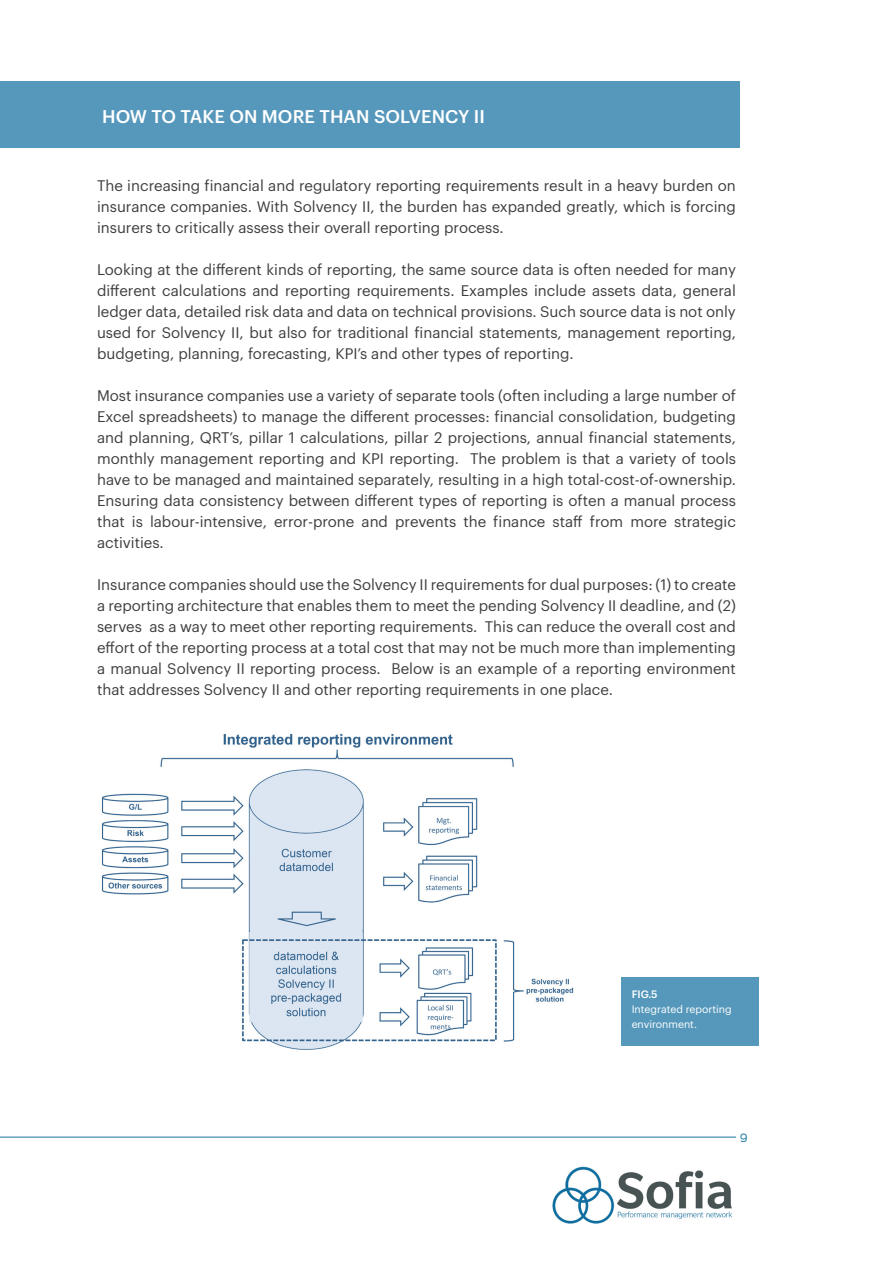
<style>
.page{position:relative;width:893px;height:1263px;background:#fff}
.page>*{position:absolute;margin:0;border:0;box-sizing:border-box;transform-origin:0 0}
.t1{font:500 18px "Graphik";letter-spacing:.005em;color:#fff}
.t2{font:15px/21px "Graphik";color:#3e3e3f;text-align:justify}
.t3{font:13.5px "Hero";color:#1773a2}
.t4{font:10.5px/15px "Graphik";color:#fff}
.t5{font:500 10.5px "Graphik";color:#fff}
</style>
<div class="page">
<img style="left:552px;top:1166px;width:180px;height:58px">
<hr style="left:0;top:1137px;width:736px;height:1px;background:#1773a2">
<div style="left:0;top:81px;width:739px;height:66px;background:#5598bb"></div>
<div style="left:621px;top:978px;width:138px;height:68px;background:#5598bb"></div>
<img style="left:101px;top:734px;width:473px;height:315px">
<p class="t1" style="left:102px;top:103px;width:384px">HOW TO TAKE ON MORE THAN SOLVENCY II</p>
<p class="t2" style="left:97px;top:174px;width:640px">The increasing financial and regulatory reporting requirements result in a heavy burden on insurance companies. With Solvency II, the burden has expanded greatly, which is forcing insurers to critically assess their overall reporting process.</p>
<p class="t2" style="left:97px;top:258px;width:640px">Looking at the different kinds of reporting, the same source data is often needed for many different calculations and reporting requirements. Examples include assets data, general ledger data, detailed risk data and data on technical provisions. Such source data is not only used for Solvency II, but also for traditional financial statements, management reporting, budgeting, planning, forecasting, KPI’s and other types of reporting.</p>
<p class="t2" style="left:97px;top:384px;width:640px">Most insurance companies use a variety of separate tools (often including a large number of Excel spreadsheets) to manage the different processes: financial consolidation, budgeting and planning, QRT’s, pillar 1 calculations, pillar 2 projections, annual financial statements, monthly management reporting and KPI reporting. The problem is that a variety of tools have to be managed and maintained separately, resulting in a high total-cost-of-ownership.<br>Ensuring data consistency between different types of reporting is often a manual process that is labour-intensive, error-prone and prevents the finance staff from more strategic activities.</p>
<p class="t2" style="left:97px;top:573px;width:640px">Insurance companies should use the Solvency II requirements for dual purposes: (1) to create a reporting architecture that enables them to meet the pending Solvency II deadline, and (2) serves as a way to meet other reporting requirements. This can reduce the overall cost and effort of the reporting process at a total cost that may not be much more than implementing a manual Solvency II reporting process. Below is an example of a reporting environment that addresses Solvency II and other reporting requirements in one place.</p>
<p class="t5" style="left:632px;top:986px;width:27px">FIG.5</p>
<p class="t4" style="left:632px;top:1001px;width:102px">Integrated reporting environment.</p>
<p class="t3" style="left:740px;top:1131px;width:9px">9</p>
</div>
